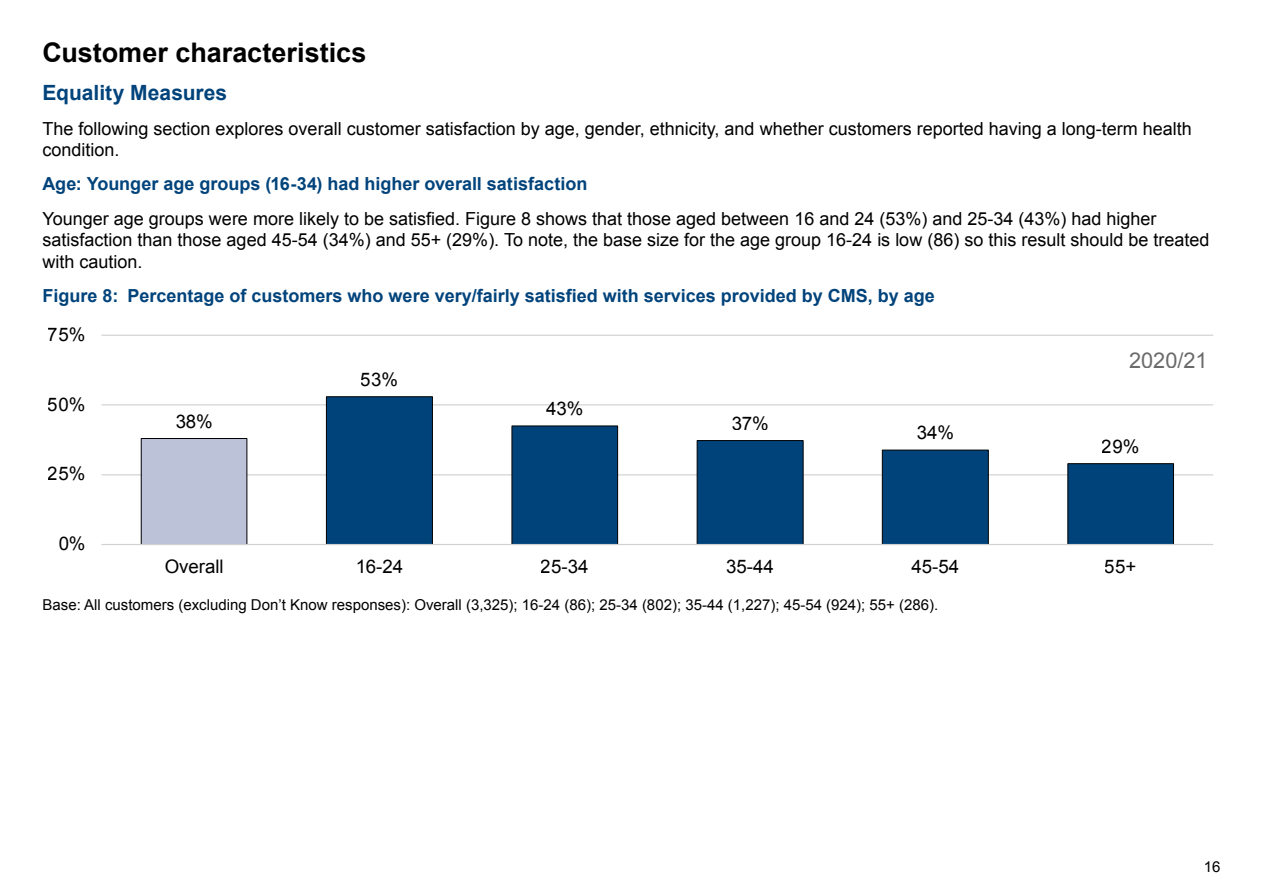
<style>
.page{position:relative;width:1263px;height:893px;background:#fff}
.page>*{position:absolute;margin:0;border:0;box-sizing:border-box;transform-origin:0 0}
.Heading_1{font:700 27px "Arial";color:#000}
.t1{font:21.75px "Arial";color:#6c6b6c}
.Heading_2{font:700 21px "Arial";color:#00437b}
.t2{font:18.75px "Arial";color:#000}
.Body_Text{font:18px/21.6px "Arial";color:#000}
.Table_Figure_Heading{font:700 18px "Arial";color:#00437b}
.Heading_3_Blue{font:700 18px "Arial";color:#00437b}
.Source{font:15px "Arial";color:#000}
</style>
<div class="page">
<hr style="left:101px;top:335px;width:1112px;height:1px;background:#d0d1d1">
<hr style="left:101px;top:404px;width:1112px;height:1px;background:#d0d1d1">
<hr style="left:101px;top:474px;width:1112px;height:1px;background:#d0d1d1">
<div style="left:141px;top:438px;width:106px;height:106px;background:#bcc3d8"></div>
<div style="left:141px;top:438px;width:106px;height:107px;border:1px solid #000"></div>
<svg style="left:326px;top:396px;width:848px;height:148px"></svg>
<hr style="left:101px;top:544px;width:1112px;height:1px;background:#d0d1d1">
<h2 class="Heading_1" style="left:43px;top:35px;width:326px">Customer characteristics</h2>
<h3 class="Heading_2" style="left:43px;top:79px;width:186px">Equality Measures</h3>
<p class="Body_Text" style="left:43px;top:118px;width:1151px">The following section explores overall customer satisfaction by age, gender, ethnicity, and whether customers reported having a long-term health condition.</p>
<h4 class="Heading_3_Blue" style="left:43px;top:172px;width:546px">Age: Younger age groups (16-34) had higher overall satisfaction</h4>
<p class="Body_Text" style="left:43px;top:208px;width:1168px">Younger age groups were more likely to be satisfied. Figure 8 shows that those aged between 16 and 24 (53%) and 25-34 (43%) had higher satisfaction than those aged 45-54 (34%) and 55+ (29%). To note, the base size for the age group 16-24 is low (86) so this result should be treated with caution.</p>
<p class="Table_Figure_Heading" style="left:43px;top:284px;width:894px">Figure 8: Percentage of customers who were very/fairly satisfied with services provided by CMS, by age</p>
<p class="t2" style="left:48px;top:322px;width:39px">75%</p>
<p class="t2" style="left:48px;top:392px;width:39px">50%</p>
<p class="t2" style="left:48px;top:462px;width:39px">25%</p>
<p class="t2" style="left:58px;top:531px;width:29px">0%</p>
<p class="t2" style="left:175px;top:409px;width:39px">38%</p>
<p class="t2" style="left:361px;top:367px;width:39px">53%</p>
<p class="t2" style="left:546px;top:396px;width:39px">43%</p>
<p class="t2" style="left:731px;top:411px;width:39px">37%</p>
<p class="t2" style="left:917px;top:420px;width:39px">34%</p>
<p class="t1" style="left:1129px;top:346px;width:80px">2020/21</p>
<p class="t2" style="left:1102px;top:434px;width:39px">29%</p>
<p class="t2" style="left:165px;top:554px;width:61px">Overall</p>
<p class="t2" style="left:355px;top:554px;width:49px">16-24</p>
<p class="t2" style="left:541px;top:554px;width:49px">25-34</p>
<p class="t2" style="left:726px;top:554px;width:49px">35-44</p>
<p class="t2" style="left:911px;top:554px;width:49px">45-54</p>
<p class="t2" style="left:1105px;top:554px;width:33px">55+</p>
<p class="Source" style="left:43px;top:595px;width:897px">Base: All customers (excluding Don’t Know responses): Overall (3,325); 16-24 (86); 25-34 (802); 35-44 (1,227); 45-54 (924); 55+ (286).</p>
<p class="Source" style="left:1204px;top:856px;width:18px">16</p>
</div>
